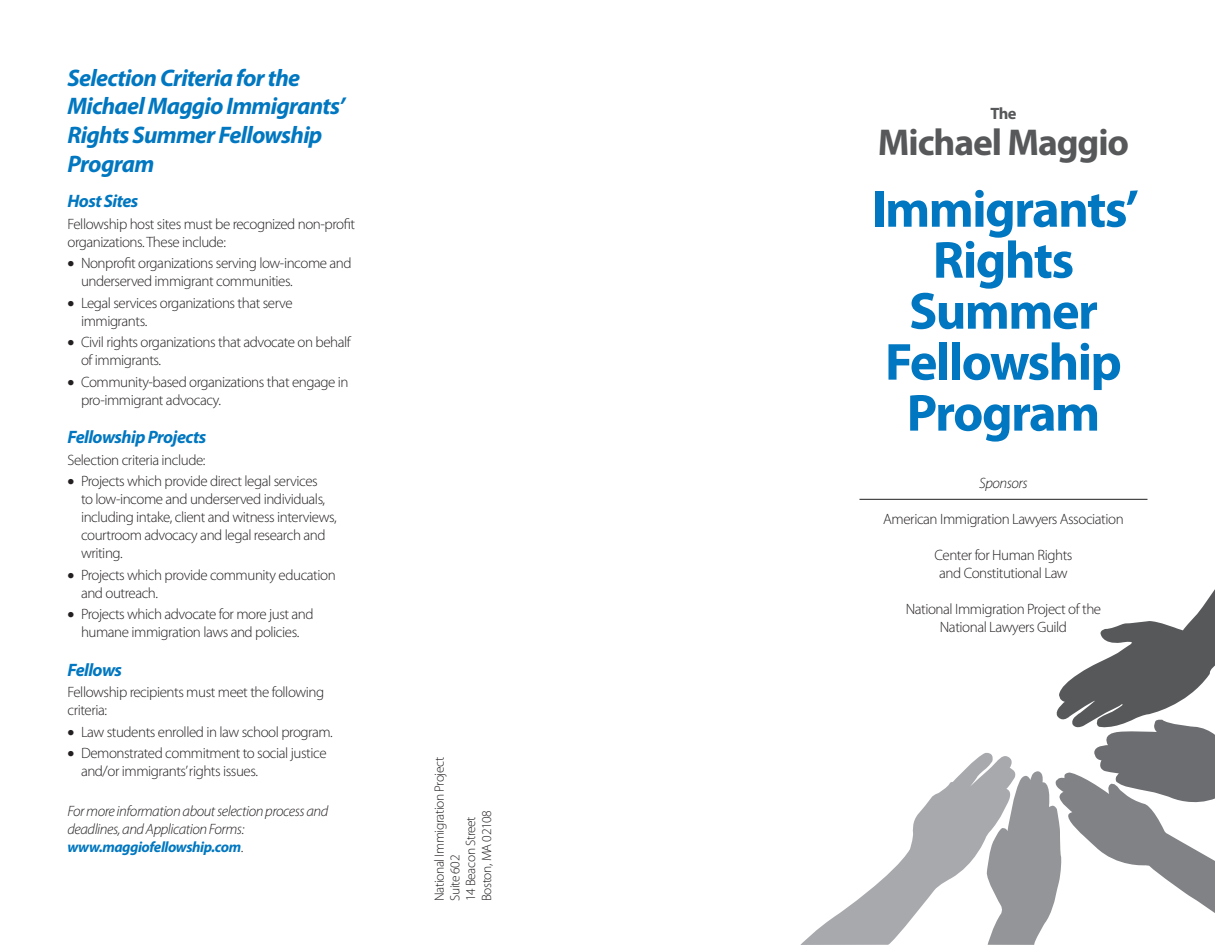
<style>
.page{position:relative;width:1215px;height:945px;background:#fff}
.page>*{position:absolute;margin:0;border:0;box-sizing:border-box;transform-origin:0 0}
.t1{font:700 52.5px/51px "Myriad Pro";letter-spacing:-.03em;color:#0077c0;text-align:center}
.t2{font:700 37.5px "Myriad Pro";letter-spacing:-.03em;color:#57585a}
.t3{font:italic 700 24px/28.8px "Myriad Pro";letter-spacing:-.03em;color:#0077c0}
.t4{font:italic 700 18px "Myriad Pro";letter-spacing:-.03em;color:#0077c0}
.t5{font:700 16.5px "Myriad Pro";color:#57585a}
.t6{font:300 15px/18px "Myriad Pro";letter-spacing:-.03em;color:#231f20}
.t7{font:italic 300 15px/18px "Myriad Pro";letter-spacing:-.03em;color:#231f20}
.t8{font:300 13.5px/15.8px "Myriad Pro";letter-spacing:-.03em;color:#231f20}
.s1{font-weight:700;color:#0077c0}
.s2{font-style:normal}
</style>
<div class="page">
<svg style="left:800px;top:589px;width:415px;height:356px"></svg>
<hr style="left:860px;top:499px;width:288px;height:1px;background:#231f20">
<h3 class="t3" style="left:68px;top:62px;width:279px">Selection Criteria for the<br>Michael Maggio Immigrants’<br>Rights Summer Fellowship<br>Program</h3>
<p class="t4" style="left:68px;top:189px;width:72px">Host Sites</p>
<p class="t6" style="left:68px;top:214px;width:289px">Fellowship host sites must be recognized non-profit organizations. These include:</p>
<p class="t6" style="left:81px;top:254px;width:272px;text-indent:-14px">• Nonprofit organizations serving low-income and underserved immigrant communities.</p>
<p class="t6" style="left:81px;top:293px;width:213px;text-indent:-14px">• Legal services organizations that serve immigrants.</p>
<p class="t6" style="left:81px;top:333px;width:271px;text-indent:-14px">• Civil rights organizations that advocate on behalf of immigrants.</p>
<p class="t6" style="left:81px;top:372px;width:269px;text-indent:-14px">• Community-based organizations that engage in pro-immigrant advocacy.</p>
<p class="t4" style="left:68px;top:425px;width:140px">Fellowship Projects</p>
<p class="t6" style="left:68px;top:451px;width:139px">Selection criteria include:</p>
<p class="t6" style="left:81px;top:472px;width:257px;text-indent:-14px">• Projects which provide direct legal services<br>to low-income and underserved individuals, including intake, client and witness interviews, courtroom advocacy and legal research and writing.</p>
<p class="t6" style="left:81px;top:566px;width:256px;text-indent:-14px">• Projects which provide community education and outreach.</p>
<p class="t6" style="left:68px;top:605px;width:248px;text-align:center">• Projects which advocate for more just and humane immigration laws and policies.</p>
<p class="t4" style="left:68px;top:658px;width:56px">Fellows</p>
<p class="t6" style="left:68px;top:683px;width:258px">Fellowship recipients must meet the following criteria:</p>
<p class="t6" style="left:68px;top:723px;width:267px">• Law students enrolled in law school program.</p>
<p class="t6" style="left:81px;top:744px;width:247px;text-indent:-14px">• Demonstrated commitment to social justice and/or immigrants’ rights issues.</p>
<p class="t7" style="left:68px;top:802px;width:262px">For more information about selection process and deadlines, and Application Forms: <span class="s1">www.maggiofellowship.com</span><span class="s2">.</span></p>
<p class="t8" style="left:431px;top:901px;width:146px;rotate:-90deg">National Immigration Project<br>Suite 602<br>14 Beacon Street<br>Boston, MA 02108</p>
<p class="t5" style="left:990px;top:103px;width:28px">The</p>
<h2 class="t2" style="left:878px;top:118px;width:253px">Michael Maggio</h2>
<h1 class="t1" style="left:872px;top:182px;width:269px">Immigrants’<br>Rights<br>Summer<br>Fellowship<br>Program</h1>
<p class="t7" style="left:979px;top:474px;width:50px">Sponsors</p>
<p class="t6" style="left:883px;top:510px;width:242px">American Immigration Lawyers Association</p>
<p class="t6" style="left:935px;top:546px;width:139px;text-align:center">Center for Human Rights and Constitutional Law</p>
<p class="t6" style="left:906px;top:600px;width:197px;text-align:center">National Immigration Project of the<br>National Lawyers Guild</p>
</div>
